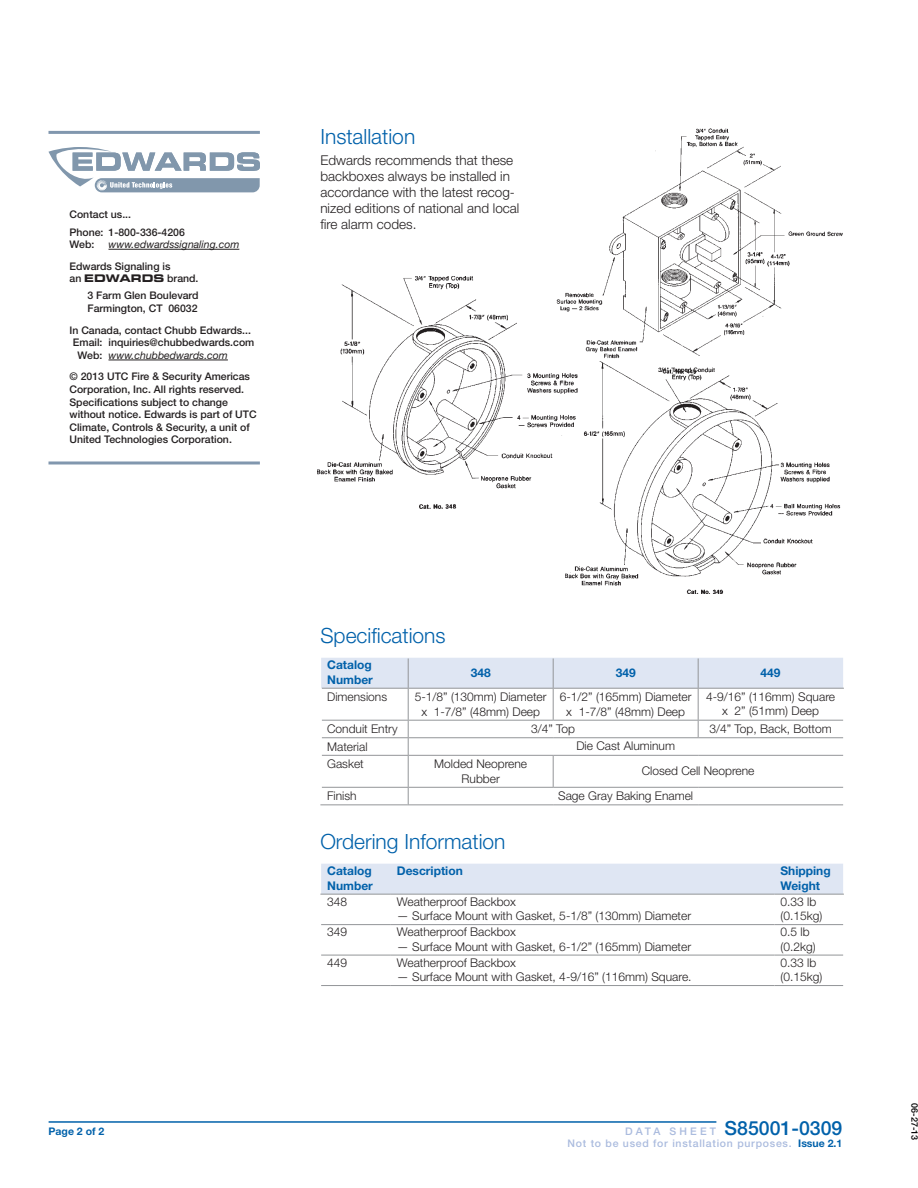
<style>
.page{position:relative;width:918px;height:1188px;background:#fff}
.page>*{position:absolute;margin:0;border:0;box-sizing:border-box;transform-origin:0 0}
.HEAD{font:300 21px "Helvetica Neue LT Std";color:#0161aa}
.t1{font:500 19.5px "Helvetica Neue LT Std";color:#0161aa}
.BODY{font:300 13.5px/16.2px "Helvetica Neue LT Std";color:#231f20}
.Table_Body{font:300 12px/14.4px "Helvetica Neue LT Std";color:#231f20;text-align:center}
.Table_Head{font:700 12px/14.4px "Helvetica Neue LT Std";color:#0161aa}
.t2{font:500 10.5px/12.6px "Helvetica Neue LT Std";color:#231f20}
.t3{font:italic 10.5px "Helvetica Neue LT Std";color:#231f20}
.t4{font:500 10.5px "Helvetica Neue LT Std";letter-spacing:.07em;color:#aabbde}
.t5{font:700 10.5px "Helvetica Neue LT Std";color:#0161aa}
.t6{font:500 9px "Helvetica Neue LT Std";color:#000}
.s1{font-family:"Eurostile Bold Extended Two";font-weight:400}
.s2{font-weight:500;font-style:normal}
.s3{font-size:10.5px;color:#aabbde}
.s4{font-weight:700;color:#0161aa}
</style>
<div class="page">
<hr style="left:49px;top:1121px;width:667px;height:2px;background:#0161aa">
<hr style="left:48px;top:131px;width:212px;height:3px;background:#8197ae">
<hr style="left:108px;top:249px;width:131px;height:1px;background:#231f20">
<hr style="left:108px;top:360px;width:120px;height:1px;background:#231f20">
<hr style="left:48px;top:461px;width:212px;height:3px;background:#8197ae">
<svg style="left:49px;top:147px;width:211px;height:45px"></svg>
<img style="left:565px;top:373px;width:276px;height:221px">
<img style="left:318px;top:276px;width:263px;height:232px">
<img style="left:557px;top:129px;width:285px;height:244px">
<div style="left:321px;top:864px;width:522px;height:30px;background:#dfe6f3"></div>
<hr style="left:320px;top:894px;width:71px;height:1px;background:#939598">
<hr style="left:391px;top:894px;width:383px;height:1px;background:#939598">
<hr style="left:774px;top:894px;width:70px;height:1px;background:#939598">
<hr style="left:321px;top:924px;width:70px;height:1px;background:#939598">
<hr style="left:391px;top:924px;width:383px;height:1px;background:#939598">
<hr style="left:774px;top:924px;width:69px;height:1px;background:#939598">
<hr style="left:321px;top:955px;width:70px;height:1px;background:#939598">
<hr style="left:391px;top:955px;width:383px;height:1px;background:#939598">
<hr style="left:774px;top:955px;width:69px;height:1px;background:#939598">
<hr style="left:321px;top:985px;width:70px;height:1px;background:#939598">
<hr style="left:391px;top:985px;width:383px;height:1px;background:#939598">
<hr style="left:774px;top:985px;width:69px;height:1px;background:#939598">
<div style="left:321px;top:658px;width:522px;height:30px;background:#dfe6f3"></div>
<hr style="left:698px;top:720px;width:145px;height:1px;background:#939598">
<hr style="left:698px;top:737px;width:145px;height:1px;background:#939598">
<hr style="left:553px;top:755px;width:145px;height:1px;background:#939598">
<hr style="left:698px;top:755px;width:145px;height:1px;background:#939598">
<hr style="left:408px;top:804px;width:145px;height:1px;background:#939598">
<hr style="left:553px;top:804px;width:145px;height:1px;background:#939598">
<hr style="left:698px;top:804px;width:145px;height:1px;background:#939598">
<hr style="left:553px;top:787px;width:145px;height:1px;background:#939598">
<hr style="left:698px;top:787px;width:145px;height:1px;background:#939598">
<hr style="left:698px;top:689px;width:1px;height:31px;background:#939598">
<hr style="left:553px;top:689px;width:1px;height:31px;background:#939598">
<svg style="left:698px;top:721px;width:1px;height:16px"></svg>
<hr style="left:408px;top:720px;width:145px;height:1px;background:#939598">
<hr style="left:553px;top:720px;width:145px;height:1px;background:#939598">
<hr style="left:408px;top:737px;width:145px;height:1px;background:#939598">
<hr style="left:553px;top:737px;width:145px;height:1px;background:#939598">
<hr style="left:553px;top:756px;width:1px;height:31px;background:#939598">
<hr style="left:408px;top:755px;width:145px;height:1px;background:#939598">
<hr style="left:408px;top:787px;width:145px;height:1px;background:#939598">
<svg style="left:408px;top:788px;width:1px;height:16px"></svg>
<hr style="left:320px;top:804px;width:88px;height:1px;background:#939598">
<svg style="left:408px;top:721px;width:1px;height:34px"></svg>
<hr style="left:322px;top:737px;width:86px;height:1px;background:#939598">
<hr style="left:408px;top:756px;width:1px;height:31px;background:#939598">
<hr style="left:322px;top:755px;width:86px;height:1px;background:#939598">
<hr style="left:322px;top:787px;width:86px;height:1px;background:#939598">
<hr style="left:408px;top:689px;width:1px;height:31px;background:#939598">
<hr style="left:322px;top:720px;width:86px;height:1px;background:#939598">
<hr style="left:698px;top:688px;width:146px;height:1px;background:#939598">
<hr style="left:698px;top:658px;width:1px;height:30px;background:#939598">
<hr style="left:553px;top:688px;width:145px;height:1px;background:#939598">
<hr style="left:553px;top:658px;width:1px;height:30px;background:#939598">
<hr style="left:408px;top:688px;width:145px;height:1px;background:#939598">
<hr style="left:408px;top:658px;width:1px;height:30px;background:#939598">
<hr style="left:322px;top:688px;width:86px;height:1px;background:#939598">
<p class="t2" style="left:69px;top:208px;width:63px">Contact us...</p>
<p class="t2" style="left:69px;top:225px;width:117px">Phone: 1-800-336-4206</p>
<p class="t2" style="left:69px;top:238px;width:26px">Web:</p>
<p class="t3" style="left:108px;top:238px;width:132px">www.edwardssignaling.com</p>
<p class="t2" style="left:69px;top:260px;width:131px">Edwards Signaling is<br>an <span class="s1">EDWARDS</span> brand.</p>
<p class="t2" style="left:87px;top:289px;width:113px">3 Farm Glen Boulevard</p>
<p class="t2" style="left:87px;top:302px;width:112px">Farmington, CT 06032</p>
<p class="t2" style="left:69px;top:324px;width:183px">In Canada, contact Chubb Edwards...</p>
<p class="t2" style="left:73px;top:336px;width:183px">Email: inquiries@chubbedwards.com</p>
<p class="t3" style="left:78px;top:349px;width:152px"><span class="s2">Web:</span> www.chubbedwards.com</p>
<p class="t2" style="left:69px;top:370px;width:189px">© 2013 UTC Fire &amp; Security Americas Corporation, Inc. All rights reserved.<br>Specifications subject to change without notice. Edwards is part of UTC Climate, Controls &amp; Security, a unit of United Technologies Corporation.</p>
<p class="HEAD" style="left:320px;top:124px;width:96px">Installation</p>
<p class="BODY" style="left:320px;top:152px;width:201px">Edwards recommends that these backboxes always be installed in accordance with the latest recog&shy;nized editions of national and local fire alarm codes.</p>
<p class="HEAD" style="left:320px;top:623px;width:127px">Specifications</p>
<p class="Table_Head" style="left:327px;top:658px;width:47px">Catalog<br>Number</p>
<p class="Table_Head" style="left:471px;top:665px;width:22px">348</p>
<p class="Table_Head" style="left:616px;top:665px;width:22px">349</p>
<p class="Table_Head" style="left:761px;top:665px;width:22px">449</p>
<p class="Table_Body" style="left:327px;top:690px;width:61px">Dimensions</p>
<p class="Table_Body" style="left:415px;top:690px;width:133px">5-1/8” (130mm) Diameter x 1-7/8” (48mm) Deep</p>
<p class="Table_Body" style="left:560px;top:690px;width:133px">6-1/2” (165mm) Diameter x 1-7/8” (48mm) Deep</p>
<p class="Table_Body" style="left:706px;top:689px;width:130px">4-9/16” (116mm) Square x 2” (51mm) Deep</p>
<p class="Table_Body" style="left:327px;top:722px;width:72px">Conduit Entry</p>
<p class="Table_Body" style="left:531px;top:722px;width:46px">3/4” Top</p>
<p class="Table_Body" style="left:710px;top:721px;width:124px">3/4” Top, Back, Bottom</p>
<p class="Table_Body" style="left:327px;top:739px;width:42px">Material</p>
<p class="Table_Body" style="left:576px;top:738px;width:100px">Die Cast Aluminum</p>
<p class="Table_Body" style="left:327px;top:757px;width:38px">Gasket</p>
<p class="Table_Body" style="left:434px;top:757px;width:94px">Molded Neoprene<br>Rubber</p>
<p class="Table_Body" style="left:642px;top:763px;width:114px">Closed Cell Neoprene</p>
<p class="Table_Body" style="left:327px;top:789px;width:31px">Finish</p>
<p class="Table_Body" style="left:558px;top:788px;width:136px">Sage Gray Baking Enamel</p>
<p class="HEAD" style="left:320px;top:829px;width:187px">Ordering Information</p>
<p class="Table_Head" style="left:327px;top:864px;width:47px">Catalog<br>Number</p>
<p class="Table_Head" style="left:397px;top:864px;width:67px">Description</p>
<p class="Table_Head" style="left:780px;top:864px;width:52px">Shipping<br>Weight</p>
<p class="Table_Body" style="left:327px;top:894px;width:22px">348</p>
<p class="Table_Body" style="left:397px;top:894px;width:121px">Weatherproof Backbox</p>
<p class="Table_Body" style="left:397px;top:908px;width:296px">— Surface Mount with Gasket, 5-1/8” (130mm) Diameter</p>
<p class="Table_Body" style="left:780px;top:894px;width:43px;text-align:left">0.33 lb (0.15kg)</p>
<p class="Table_Body" style="left:327px;top:924px;width:22px">349</p>
<p class="Table_Body" style="left:397px;top:924px;width:121px">Weatherproof Backbox</p>
<p class="Table_Body" style="left:397px;top:939px;width:296px">— Surface Mount with Gasket, 6-1/2” (165mm) Diameter</p>
<p class="Table_Body" style="left:327px;top:955px;width:22px">449</p>
<p class="Table_Body" style="left:397px;top:955px;width:121px">Weatherproof Backbox</p>
<p class="Table_Body" style="left:397px;top:969px;width:296px">— Surface Mount with Gasket, 4-9/16” (116mm) Square.</p>
<p class="Table_Body" style="left:780px;top:924px;width:37px;text-align:left">0.5 lb (0.2kg)</p>
<p class="Table_Body" style="left:780px;top:955px;width:43px;text-align:left">0.33 lb (0.15kg)</p>
<p class="t5" style="left:49px;top:1124px;width:57px">Page 2 of 2</p>
<p class="t1" style="left:625px;top:1116px;width:219px"><span class="s3">D A T A S H E E T</span> S85001-0309</p>
<p class="t4" style="left:568px;top:1137px;width:276px">Not to be used for installation purposes. <span class="s4">Issue 2.1</span></p>
<p class="t6" style="left:920px;top:1103px;width:39px;rotate:90deg">06-27-13</p>
</div>
